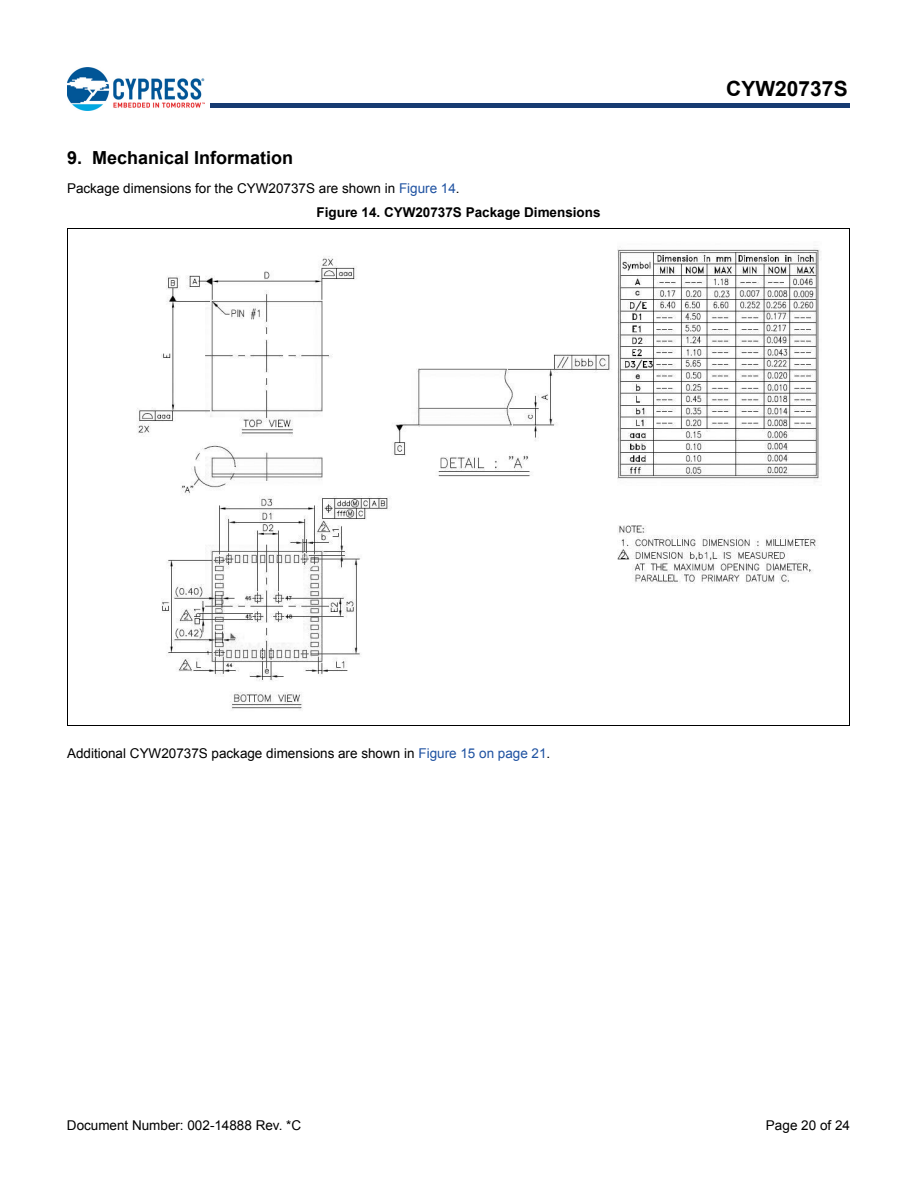
<style>
.page{position:relative;width:918px;height:1188px;background:#fff}
.page>*{position:absolute;margin:0;border:0;box-sizing:border-box;transform-origin:0 0}
.t1{font:700 21px "Arial";color:#000}
.t2{font:700 18px "Arial";color:#000}
.t3{font:13.5px/24px "Arial";color:#000}
.s1{color:#1f52a1}
.s2{font-weight:700}
</style>
<div class="page">
<hr style="left:210px;top:104px;width:640px;height:4px;background:#163b71">
<img style="left:67px;top:68px;width:137px;height:42px">
<img style="left:137px;top:249px;width:684px;height:461px">
<hr style="left:68px;top:229px;width:782px;height:1px;background:#000">
<hr style="left:849px;top:229px;width:1px;height:496px;background:#000">
<hr style="left:67px;top:725px;width:782px;height:1px;background:#000">
<hr style="left:67px;top:229px;width:1px;height:496px;background:#000">
<h2 class="t2" style="left:67px;top:148px;width:227px">9. Mechanical Information</h2>
<p class="t3" style="left:317px;top:176px;width:285px;text-indent:-250px">Package dimensions for the CYW20737S are shown in <span class="s1">Figure 14</span>.<br><span class="s2">Figure 14. CYW20737S Package Dimensions</span></p>
<h1 class="t1" style="left:726px;top:77px;width:123px">CYW20737S</h1>
<p class="t3" style="left:67px;top:742px;width:485px">Additional CYW20737S package dimensions are shown in <span class="s1">Figure 15 on page 21</span>.</p>
<p class="t3" style="left:67px;top:1113px;width:236px">Document Number: 002-14888 Rev. *C</p>
<p class="t3" style="left:766px;top:1113px;width:86px">Page 20 of 24</p>
</div>
